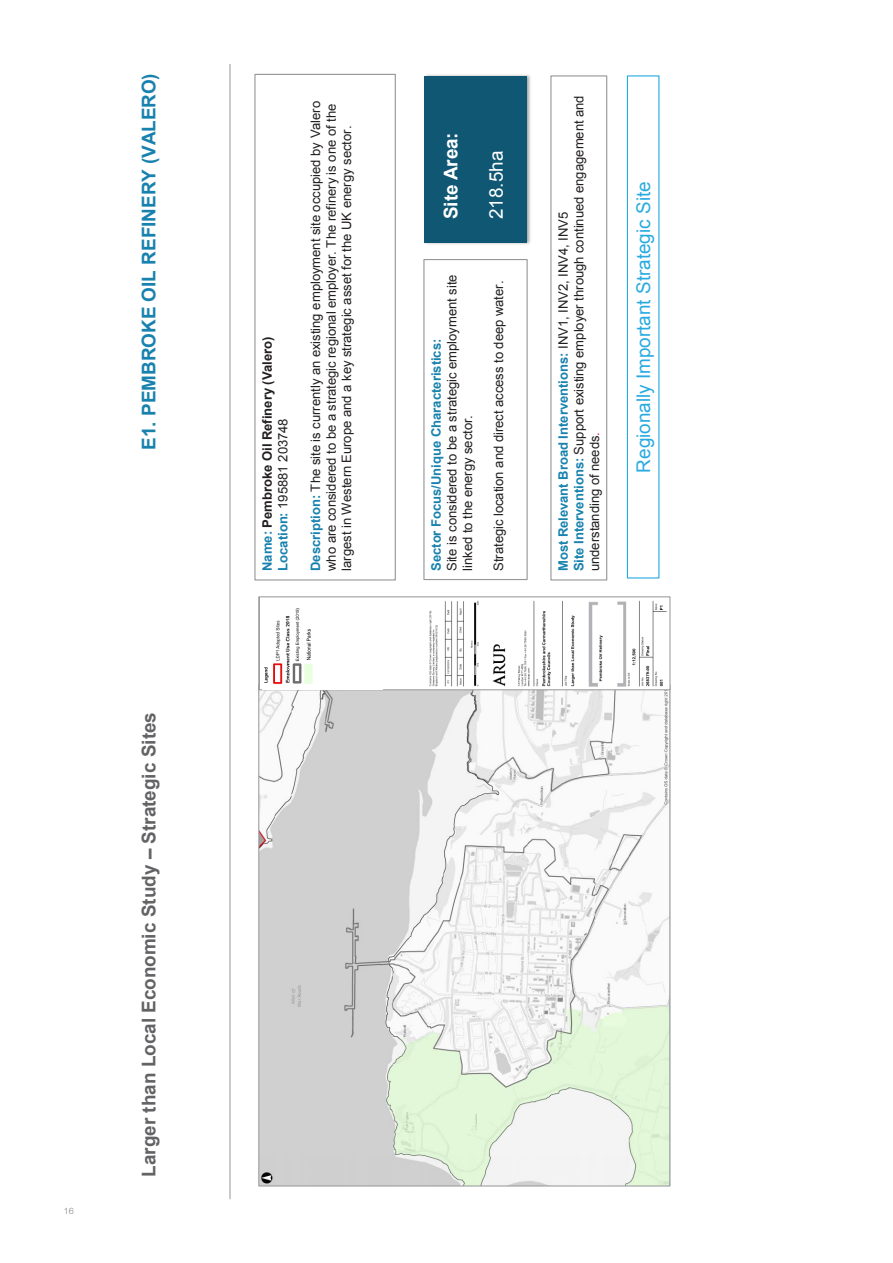
<style>
.page{position:relative;width:893px;height:1263px;background:#fff}
.page>*{position:absolute;margin:0;border:0;box-sizing:border-box;transform-origin:0 0}
.t1{font:700 18.9px "Arial";color:#636366}
.t2{font:18.9px "Arial";color:#28aae1}
.t3{font:700 18.9px "Arial";color:#1882ae}
.t4{font:700 18.9px "Arial";color:#fff}
.t5{font:18.9px "Arial";color:#fff}
.t6{font:13.05px/15.6px "Arial";color:#231f20}
.t7{font:700 13.05px/15.6px "Arial";color:#231f20}
.t8{font:700 13.05px "Arial";letter-spacing:-.005em;color:#1882ae}
.t9{font:300 9px "Helvetica Neue LT";color:#808285}
.s1{color:#1882ae}
.s2{font-weight:400}
.s3{font-weight:700;color:#1882ae}
.s4{color:#e4003a}
</style>
<div class="page">
<hr style="left:230px;top:64px;width:1px;height:1135px;background:#95979a">
<div style="left:254px;top:74px;width:142px;height:506px;border:1px solid #95979a"></div>
<div style="left:423px;top:259px;width:105px;height:321px;border:1px solid #95979a"></div>
<img style="left:424px;top:74px;width:107px;height:171px">
<div style="left:424px;top:76px;width:103px;height:166px;background:#105774"></div>
<div style="left:550px;top:75px;width:57px;height:505px;border:1px solid #95979a"></div>
<div style="left:627px;top:75px;width:32px;height:503px;border:1px solid #28aae1"></div>
<img style="left:260px;top:690px;width:408px;height:494px">
<img style="left:429px;top:600px;width:238px;height:87px">
<div style="left:258px;top:596px;width:412px;height:94px;border:1px solid #939598"></div>
<img style="left:264px;top:616px;width:26px;height:69px">
<img style="left:292px;top:608px;width:21px;height:76px">
<h1 class="t3" style="left:137px;top:450px;width:378px;rotate:-90deg">E1. PEMBROKE OIL REFINERY (VALERO)</h1>
<p class="t9" style="left:64px;top:1205px;width:12px">16</p>
<h1 class="t1" style="left:137px;top:1177px;width:466px;rotate:-90deg">Larger than Local Economic Study – Strategic Sites</h1>
<p class="t7" style="left:260px;top:571px;width:236px;rotate:-90deg"><span class="s1">Name:</span> Pembroke Oil Refinery (Valero)<br><span class="s1">Location:</span> <span class="s2">195881 203748</span></p>
<p class="t6" style="left:308px;top:571px;width:471px;rotate:-90deg"><span class="s3">Description:</span> The site is currently an existing employment site occupied by Valero who are considered to be a strategic regional employer. The refinery is one of the largest in Western Europe and a key strategic asset for the UK energy sector.</p>
<h1 class="t4" style="left:438px;top:219px;width:88px;rotate:-90deg">Site Area:</h1>
<h1 class="t5" style="left:484px;top:219px;width:70px;rotate:-90deg">218.5ha</h1>
<p class="t6" style="left:444px;top:571px;width:298px;rotate:-90deg">Site is considered to be a strategic employment site linked to the energy sector.</p>
<p class="t6" style="left:491px;top:571px;width:292px;rotate:-90deg">Strategic location and direct access to deep water.</p>
<p class="t8" style="left:428px;top:571px;width:234px;rotate:-90deg">Sector Focus/Unique Characteristics:</p>
<p class="t6" style="left:556px;top:571px;width:477px;rotate:-90deg"><span class="s3">Most Relevant Broad Interventions:</span> INV1, INV2, INV4, INV5<br><span class="s3">Site Interventions:</span> Support existing employer through continued engagement and understanding of needs<span class="s4">.</span></p>
<h1 class="t2" style="left:631px;top:472px;width:293px;rotate:-90deg">Regionally Important Strategic Site</h1>
</div>
